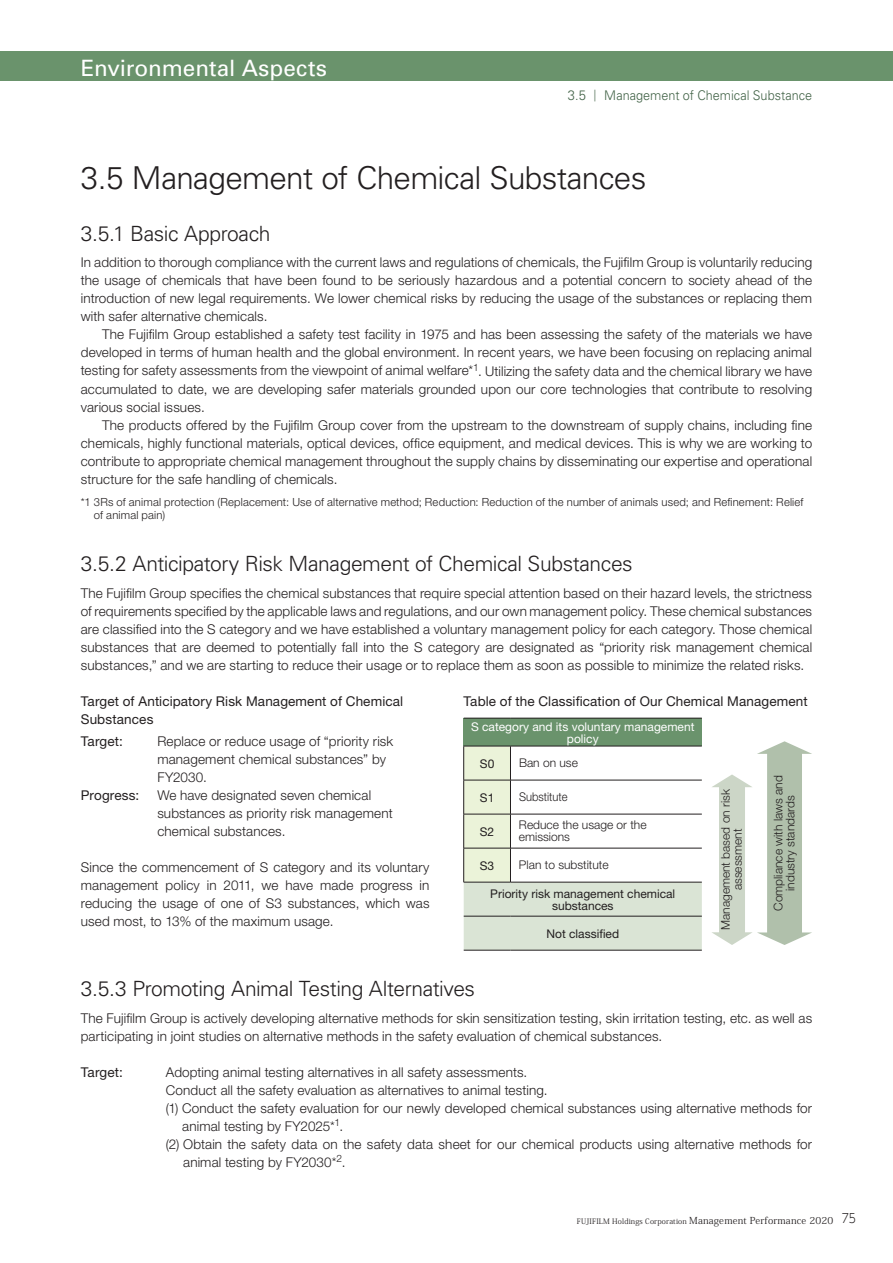
<style>
.page{position:relative;width:893px;height:1263px;background:#fff}
.page>*{position:absolute;margin:0;border:0;box-sizing:border-box;transform-origin:0 0}
.t1{font:300 31.5px "Univers";letter-spacing:-.025em;color:#231f20}
.t2{font:22.5px "Univers";color:#fff}
.t3{font:300 21px "Univers";letter-spacing:-.02em;color:#231f20}
.t4{font:300 13.5px/18px "Helvetica Neue LT Std";letter-spacing:.01em;color:#231f20;text-align:justify}
.t5{font:13.5px/18px "Helvetica Neue LT Std";letter-spacing:.01em;color:#231f20}
.t6{font:300 13.35px "Univers";color:#426347;scale:.95 1}
.t7{font:300 12px/12px "Helvetica Neue LT Std";color:#231f20;text-align:center}
.t8{font:12px/12px "Helvetica Neue LT Std";color:#231f20;text-align:center}
.t9{font:12px/12px "Helvetica Neue LT Std";color:#fff;text-align:center}
.t10{font:300 12px "Helvetica Neue LT Std";color:#231f20;scale:.93 1}
.t11{font:300 11.25px/13.5px "Helvetica Neue LT Std";letter-spacing:.015em;color:#231f20}
.t12{font:7.5px "Koz Min Pro";letter-spacing:.02em;color:#231f20}
.s1{font-size:13.65px}
.s2{font-family:"UD Shin Go Pro";font-size:11.7px}
.s3{font-size:9.6px}
.s4{font-family:"UD Shin Go Pro";font-weight:300;font-size:12.75px}
</style>
<div class="page">
<div style="left:0;top:51px;width:893px;height:30px;background:#6a936c"></div>
<div style="left:464px;top:718px;width:238px;height:28px;background:#6a936c"></div>
<svg style="left:464px;top:747px;width:238px;height:203px"></svg>
<hr style="left:510px;top:746px;width:1px;height:34px;background:#231f20">
<hr style="left:510px;top:780px;width:1px;height:34px;background:#231f20">
<hr style="left:510px;top:814px;width:1px;height:34px;background:#231f20">
<hr style="left:510px;top:848px;width:1px;height:34px;background:#231f20">
<hr style="left:464px;top:718px;width:46px;height:1px;background:#231f20">
<hr style="left:510px;top:718px;width:192px;height:1px;background:#231f20">
<hr style="left:463px;top:746px;width:47px;height:1px;background:#231f20">
<hr style="left:463px;top:746px;width:1px;height:34px;background:#231f20">
<hr style="left:510px;top:746px;width:192px;height:1px;background:#231f20">
<hr style="left:463px;top:780px;width:47px;height:1px;background:#231f20">
<hr style="left:463px;top:780px;width:1px;height:34px;background:#231f20">
<hr style="left:510px;top:780px;width:192px;height:1px;background:#231f20">
<hr style="left:463px;top:814px;width:47px;height:1px;background:#231f20">
<hr style="left:463px;top:814px;width:1px;height:34px;background:#231f20">
<hr style="left:510px;top:814px;width:192px;height:1px;background:#231f20">
<hr style="left:463px;top:848px;width:47px;height:1px;background:#231f20">
<hr style="left:463px;top:848px;width:1px;height:34px;background:#231f20">
<hr style="left:510px;top:848px;width:192px;height:1px;background:#231f20">
<hr style="left:463px;top:882px;width:47px;height:1px;background:#231f20">
<hr style="left:510px;top:882px;width:192px;height:1px;background:#231f20">
<hr style="left:464px;top:916px;width:46px;height:1px;background:#231f20">
<hr style="left:510px;top:916px;width:192px;height:1px;background:#231f20">
<hr style="left:464px;top:950px;width:46px;height:1px;background:#231f20">
<hr style="left:510px;top:950px;width:192px;height:1px;background:#231f20">
<svg style="left:712px;top:741px;width:100px;height:204px"></svg>
<h2 class="t2" style="left:81px;top:55px;width:248px">Environmental Aspects</h2>
<p class="t6" style="left:568px;top:87px;width:259px"><span class="s1">3</span>.<span class="s1">5</span> <span class="s2">｜</span> Management of Chemical Substance</p>
<h1 class="t1" style="left:81px;top:159px;width:567px">3.5 Management of Chemical Substances</h1>
<h3 class="t3" style="left:81px;top:221px;width:191px">3.5.1 Basic Approach</h3>
<p class="t4" style="left:81px;top:253px;width:733px">In addition to thorough compliance with the current laws and regulations of chemicals, the Fujifilm Group is voluntarily reducing the usage of chemicals that have been found to be seriously hazardous and a potential concern to society ahead of the introduction of new legal requirements. We lower chemical risks by reducing the usage of the substances or replacing them with safer alternative chemicals.</p>
<p class="t4" style="left:81px;top:325px;width:733px;text-indent:21px">The Fujifilm Group established a safety test facility in 1975 and has been assessing the safety of the materials we have developed in terms of human health and the global environment. In recent years, we have been focusing on replacing animal testing for safety assessments from the viewpoint of animal welfare*<sup>1</sup>. Utilizing the safety data and the chemical library we have accumulated to date, we are developing safer materials grounded upon our core technologies that contribute to resolving various social issues.</p>
<p class="t4" style="left:81px;top:415px;width:733px;text-indent:21px">The products offered by the Fujifilm Group cover from the upstream to the downstream of supply chains, including fine chemicals, highly functional materials, optical devices, office equipment, and medical devices. This is why we are working to contribute to appropriate chemical management throughout the supply chains by disseminating our expertise and operational structure for the safe handling of chemicals.</p>
<p class="t11" style="left:94px;top:494px;width:711px;text-indent:-13px">*1 3Rs of animal protection (Replacement: Use of alternative method; Reduction: Reduction of the number of animals used; and Refinement: Relief of animal pain)</p>
<h3 class="t3" style="left:81px;top:551px;width:553px">3.5.2 Anticipatory Risk Management of Chemical Substances</h3>
<p class="t4" style="left:81px;top:584px;width:733px">The Fujifilm Group specifies the chemical substances that require special attention based on their hazard levels, the strictness of requirements specified by the applicable laws and regulations, and our own management policy. These chemical substances are classified into the S category and we have established a voluntary management policy for each category. Those chemical substances that are deemed to potentially fall into the S category are designated as “priority risk management chemical substances,” and we are starting to reduce their usage or to replace them as soon as possible to minimize the related risks.</p>
<p class="t5" style="left:81px;top:692px;width:324px">Target of Anticipatory Risk Management of Chemical<br>Substances</p>
<p class="t5" style="left:81px;top:732px;width:43px">Target:</p>
<p class="t4" style="left:157px;top:732px;width:238px;text-align:left">Replace or reduce usage of “priority risk management chemical substances” by<br>FY2030.</p>
<p class="t5" style="left:81px;top:786px;width:60px">Progress:</p>
<p class="t4" style="left:157px;top:786px;width:237px;text-align:left">We have designated seven chemical substances as priority risk management chemical substances.</p>
<p class="t4" style="left:81px;top:858px;width:350px">Since the commencement of S category and its voluntary management policy in 2011, we have made progress in reducing the usage of one of S3 substances, which was used most, to 13% of the maximum usage.</p>
<p class="t5" style="left:463px;top:692px;width:346px">Table of the Classification of Our Chemical Management</p>
<p class="t9" style="left:471px;top:721px;width:225px">S category and its voluntary management policy</p>
<p class="t8" style="left:480px;top:758px;width:16px">S0</p>
<p class="t7" style="left:519px;top:756px;width:60px">Ban on use</p>
<p class="t8" style="left:480px;top:792px;width:16px">S1</p>
<p class="t10" style="left:519px;top:789px;width:54px">Substitute</p>
<p class="t8" style="left:480px;top:826px;width:16px">S2</p>
<p class="t7" style="left:519px;top:818px;width:129px;text-align:left">Reduce the usage or the emissions</p>
<p class="t8" style="left:480px;top:860px;width:16px">S3</p>
<p class="t7" style="left:519px;top:858px;width:91px">Plan to substitute</p>
<p class="t8" style="left:490px;top:888px;width:186px">Priority risk management chemical substances</p>
<p class="t8" style="left:546px;top:928px;width:74px">Not classified</p>
<p class="t7" style="left:772px;top:911px;width:137px;rotate:-90deg">Compliance with laws and industry standards</p>
<p class="t7" style="left:719px;top:930px;width:143px;rotate:-90deg">Management based on risk assessment</p>
<h3 class="t3" style="left:81px;top:976px;width:396px">3.5.3 Promoting Animal Testing Alternatives</h3>
<p class="t4" style="left:81px;top:1009px;width:733px">The Fujifilm Group is actively developing alternative methods for skin sensitization testing, skin irritation testing, etc. as well as participating in joint studies on alternative methods in the safety evaluation of chemical substances.</p>
<p class="t5" style="left:81px;top:1063px;width:43px">Target:</p>
<p class="t4" style="left:166px;top:1063px;width:363px">Adopting animal testing alternatives in all safety assessments.</p>
<p class="t4" style="left:166px;top:1081px;width:383px">Conduct all the safety evaluation as alternatives to animal testing.</p>
<p class="t4" style="left:166px;top:1099px;width:648px">(1) Conduct the safety evaluation for our newly developed chemical substances using alternative methods for</p>
<p class="t4" style="left:182px;top:1117px;width:163px">animal testing by FY2025*<sup>1</sup>.</p>
<p class="t4" style="left:166px;top:1135px;width:648px">(2) Obtain the safety data on the safety data sheet for our chemical products using alternative methods for</p>
<p class="t4" style="left:183px;top:1153px;width:164px">animal testing by FY2030*<sup>2</sup>.</p>
<p class="t12" style="left:577px;top:1215px;width:281px">FUJIFILM Holdings Corporation <span class="s3">Management Performance 2020</span> <span class="s4">75</span></p>
</div>
